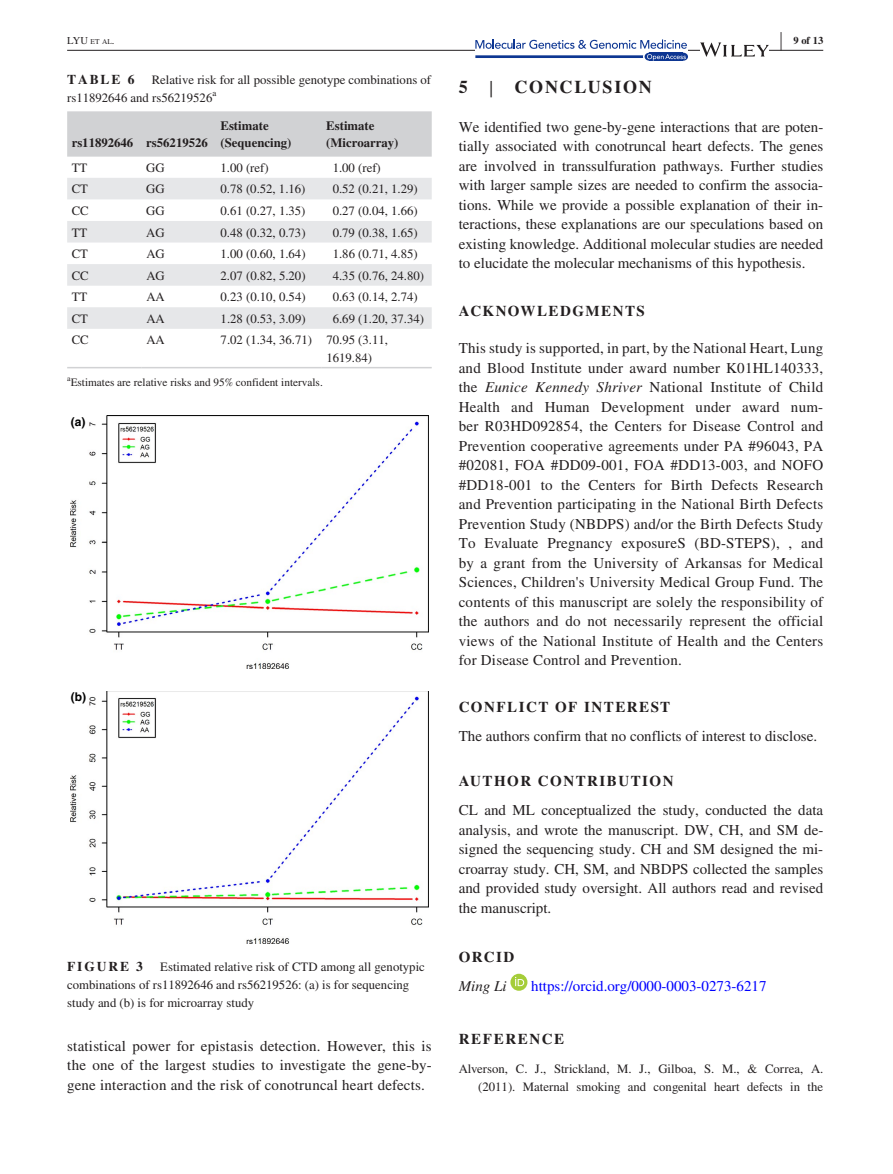
<style>
.page{position:relative;width:893px;height:1174px;background:#fff}
.page>*{position:absolute;margin:0;border:0;box-sizing:border-box;transform-origin:0 0}
.t1{font:700 25.95px "STIX";color:#231f20;scale:.36 1}
.t2{font:700 18px "STIX";letter-spacing:.1em;color:#231f20}
.t3{font:15px/19.5px "STIX";color:#231f20;text-align:justify}
.t4{font:700 15px "STIX";letter-spacing:.1em;color:#231f20}
.t5{font:15px "STIX";color:#00f}
.t6{font:italic 15px "STIX";color:#231f20}
.t7{font:700 13.5px "STIX";letter-spacing:.14em;color:#231f20}
.t8{font:12.75px/18px "STIX";color:#231f20}
.t9{font:700 12.75px/17.2px "STIX";color:#231f20}
.t10{font:700 12px "Helvetica";color:#000}
.t11{font:11.25px "STIX";color:#231f20}
.t12{font:10.5px "STIX";color:#231f20}
.t13{font:700 10.5px "STIX";color:#231f20}
.t14{font:8.85px "STIX";color:#231f20}
.t15{font:7.8px "STIX";color:#231f20}
.s1{font-size:7.35px}
.s2{font-weight:400;font-size:23.7px}
.s3{font-style:italic}
</style>
<div class="page">
<hr style="left:67px;top:50px;width:756px;height:1px;background:#231f20">
<svg style="left:475px;top:39px;width:212px;height:22px"></svg>
<svg style="left:700px;top:42px;width:69px;height:15px"></svg>
<svg style="left:510px;top:973px;width:17px;height:17px"></svg>
<svg style="left:515px;top:976px;width:9px;height:10px"></svg>
<div style="left:67px;top:111px;width:365px;height:46px;background:#d1d2d4"></div>
<svg style="left:67px;top:178px;width:365px;height:151px;fill:#e6e7e9"></svg>
<hr style="left:67px;top:367px;width:75px;height:1px;background:#d1d2d4">
<hr style="left:142px;top:367px;width:74px;height:1px;background:#d1d2d4">
<hr style="left:216px;top:367px;width:106px;height:1px;background:#d1d2d4">
<hr style="left:322px;top:367px;width:110px;height:1px;background:#d1d2d4">
<img style="left:71px;top:416px;width:357px;height:252px">
<img style="left:71px;top:691px;width:357px;height:252px">
<h1 class="t1" style="left:780px;top:26px;width:7px">|</h1>
<p class="t12" style="left:67px;top:33px;width:49px">LYU <span class="s1">et al</span>.</p>
<p class="t13" style="left:793px;top:34px;width:31px">9 of 13</p>
<p class="t7" style="left:67px;top:71px;width:69px">TABLE 6</p>
<p class="t8" style="left:67px;top:71px;width:365px;text-indent:85px">Relative risk for all possible genotype combinations of rs11892646 and rs56219526</p>
<p class="t14" style="left:212px;top:87px;width:5px">a</p>
<p class="t9" style="left:72px;top:134px;width:138px">rs11892646 rs56219526</p>
<p class="t9" style="left:221px;top:117px;width:72px">Estimate (Sequencing)</p>
<p class="t9" style="left:326px;top:117px;width:74px">Estimate (Microarray)</p>
<p class="t8" style="left:72px;top:159px;width:17px">TT</p>
<p class="t8" style="left:146px;top:159px;width:20px">GG</p>
<p class="t8" style="left:221px;top:159px;width:50px">1.00 (ref)</p>
<p class="t8" style="left:333px;top:159px;width:50px">1.00 (ref)</p>
<p class="t8" style="left:72px;top:181px;width:18px">CT</p>
<p class="t8" style="left:146px;top:181px;width:20px">GG</p>
<p class="t8" style="left:221px;top:181px;width:86px">0.78 (0.52, 1.16)</p>
<p class="t8" style="left:333px;top:181px;width:86px">0.52 (0.21, 1.29)</p>
<p class="t8" style="left:72px;top:202px;width:19px">CC</p>
<p class="t8" style="left:146px;top:202px;width:20px">GG</p>
<p class="t8" style="left:221px;top:202px;width:86px">0.61 (0.27, 1.35)</p>
<p class="t8" style="left:333px;top:202px;width:86px">0.27 (0.04, 1.66)</p>
<p class="t8" style="left:72px;top:224px;width:17px">TT</p>
<p class="t8" style="left:146px;top:224px;width:20px">AG</p>
<p class="t8" style="left:221px;top:224px;width:86px">0.48 (0.32, 0.73)</p>
<p class="t8" style="left:333px;top:224px;width:86px">0.79 (0.38, 1.65)</p>
<p class="t8" style="left:72px;top:246px;width:18px">CT</p>
<p class="t8" style="left:146px;top:246px;width:20px">AG</p>
<p class="t8" style="left:221px;top:246px;width:86px">1.00 (0.60, 1.64)</p>
<p class="t8" style="left:333px;top:246px;width:86px">1.86 (0.71, 4.85)</p>
<p class="t8" style="left:72px;top:267px;width:19px">CC</p>
<p class="t8" style="left:146px;top:267px;width:20px">AG</p>
<p class="t8" style="left:221px;top:267px;width:86px">2.07 (0.82, 5.20)</p>
<p class="t8" style="left:333px;top:267px;width:93px">4.35 (0.76, 24.80)</p>
<p class="t8" style="left:72px;top:289px;width:17px">TT</p>
<p class="t8" style="left:146px;top:289px;width:20px">AA</p>
<p class="t8" style="left:221px;top:289px;width:86px">0.23 (0.10, 0.54)</p>
<p class="t8" style="left:333px;top:289px;width:86px">0.63 (0.14, 2.74)</p>
<p class="t8" style="left:72px;top:310px;width:18px">CT</p>
<p class="t8" style="left:146px;top:310px;width:20px">AA</p>
<p class="t8" style="left:221px;top:310px;width:86px">1.28 (0.53, 3.09)</p>
<p class="t8" style="left:333px;top:310px;width:93px">6.69 (1.20, 37.34)</p>
<p class="t8" style="left:72px;top:332px;width:19px">CC</p>
<p class="t8" style="left:146px;top:332px;width:20px">AA</p>
<p class="t8" style="left:326px;top:332px;width:63px;line-height:17.2px;text-indent:-106px">7.02 (1.34, 36.71) 70.95 (3.11,<br>1619.84)</p>
<p class="t15" style="left:67px;top:373px;width:5px">a</p>
<p class="t11" style="left:71px;top:375px;width:254px">Estimates are relative risks and 95% confident intervals.</p>
<p class="t10" style="left:71px;top:415px;width:16px">(a)</p>
<p class="t10" style="left:71px;top:690px;width:17px">(b)</p>
<p class="t7" style="left:67px;top:958px;width:77px">FIGURE 3</p>
<p class="t8" style="left:67px;top:958px;width:359px;text-indent:93px">Estimated relative risk of CTD among all genotypic combinations of rs11892646 and rs56219526: (a) is for sequencing study and (b) is for microarray study</p>
<p class="t3" style="left:67px;top:1037px;width:366px">statistical power for epistasis detection. However, this is the one of the largest studies to investigate the gene‐by‐ gene interaction and the risk of conotruncal heart defects.</p>
<p class="t2" style="left:459px;top:76px;width:195px">5 <span class="s2">|</span> CONCLUSION</p>
<p class="t3" style="left:459px;top:118px;width:366px">We identified two gene‐by‐gene interactions that are poten&shy;tially associated with conotruncal heart defects. The genes are involved in transsulfuration pathways. Further studies with larger sample sizes are needed to confirm the associa&shy;tions. While we provide a possible explanation of their in&shy;teractions, these explanations are our speculations based on existing knowledge. Additional molecular studies are needed to elucidate the molecular mechanisms of this hypothesis.</p>
<p class="t4" style="left:459px;top:302px;width:188px">ACKNOWLEDGMENTS</p>
<p class="t3" style="left:459px;top:339px;width:366px">This study is supported, in part, by the National Heart, Lung and Blood Institute under award number K01HL140333, the <span class="s3">Eunice Kennedy Shriver</span> National Institute of Child Health and Human Development under award num&shy;ber R03HD092854, the Centers for Disease Control and Prevention cooperative agreements under PA #96043, PA #02081, FOA #DD09‐001, FOA #DD13‐003, and NOFO #DD18‐001 to the Centers for Birth Defects Research and Prevention participating in the National Birth Defects Prevention Study (NBDPS) and/or the Birth Defects Study To Evaluate Pregnancy exposureS (BD‐STEPS), , and by a grant from the University of Arkansas for Medical Sciences, Children's University Medical Group Fund. The contents of this manuscript are solely the responsibility of the authors and do not necessarily represent the official views of the National Institute of Health and the Centers for Disease Control and Prevention.</p>
<p class="t4" style="left:459px;top:697px;width:213px">CONFLICT OF INTEREST</p>
<p class="t3" style="left:459px;top:727px;width:360px">The authors confirm that no conflicts of interest to disclose.</p>
<p class="t4" style="left:459px;top:772px;width:216px">AUTHOR CONTRIBUTION</p>
<p class="t3" style="left:459px;top:801px;width:366px">CL and ML conceptualized the study, conducted the data analysis, and wrote the manuscript. DW, CH, and SM de&shy;signed the sequencing study. CH and SM designed the mi&shy;croarray study. CH, SM, and NBDPS collected the samples and provided study oversight. All authors read and revised the manuscript.</p>
<p class="t4" style="left:459px;top:947px;width:57px">ORCID</p>
<p class="t6" style="left:459px;top:975px;width:49px">Ming Li</p>
<p class="t5" style="left:531px;top:975px;width:237px">https://orcid.org/0000-0003-0273-6217</p>
<p class="t4" style="left:459px;top:1030px;width:107px">REFERENCE</p>
<p class="t8" style="left:459px;top:1061px;width:366px;line-height:17.2px;text-align:right">Alverson, C. J., Strickland, M. J., Gilboa, S. M., &amp; Correa, A. (2011). Maternal smoking and congenital heart defects in the</p>
</div>
